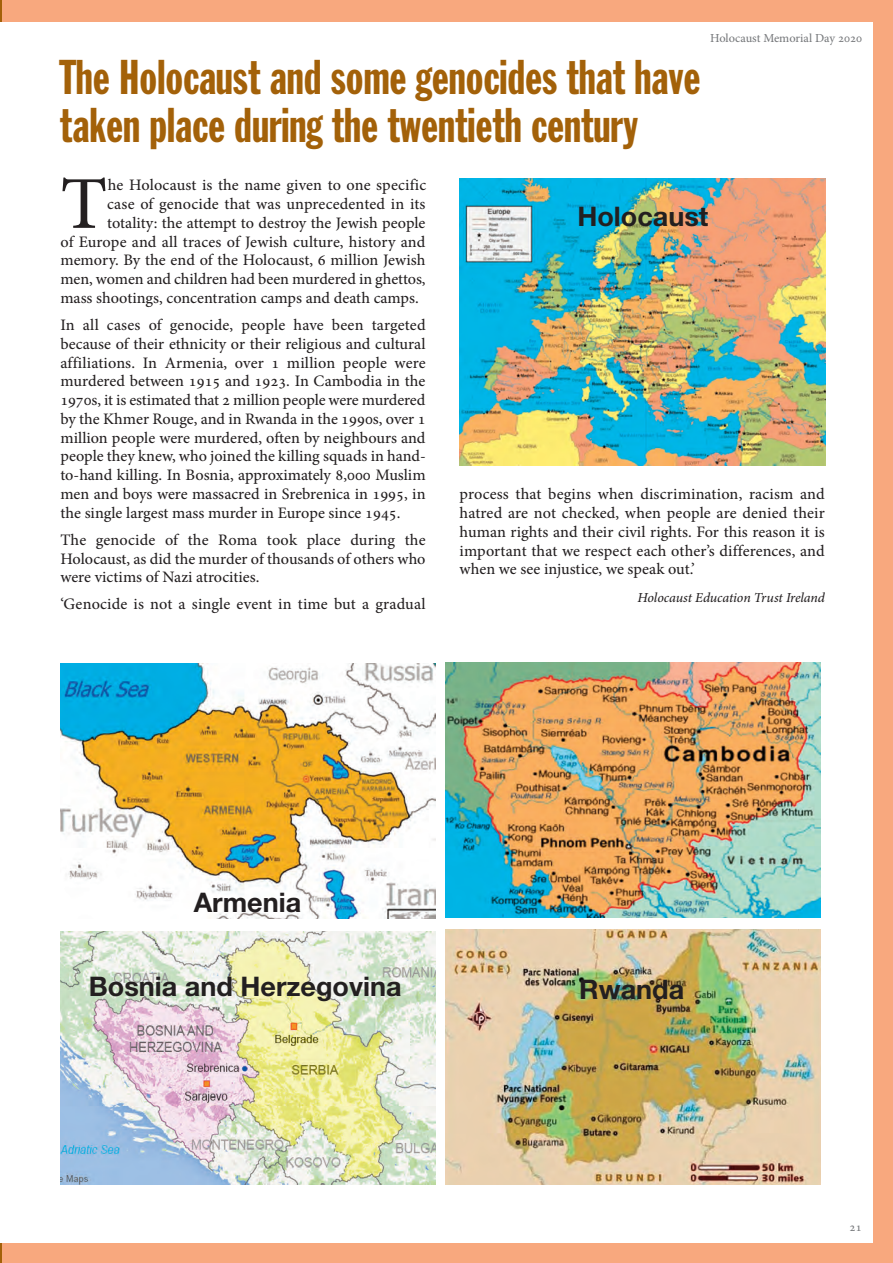
<style>
.page{position:relative;width:893px;height:1263px;background:#fff}
.page>*{position:absolute;margin:0;border:0;box-sizing:border-box;transform-origin:0 0}
.t1{font:73.35px "Adobe Hebrew";color:#231f20}
.t2{font:48px/48px "Franklin Gothic Extra Cond";color:#a36109}
.t3{font:700 27px "Helvetica Neue";color:#231f20}
.t4{font:15.75px/18.8px "Adobe Hebrew";color:#231f20;text-align:justify}
.t5{font:italic 13.5px "Adobe Hebrew";letter-spacing:-.01em;color:#231f20}
.t6{font:12px "Adobe Hebrew";color:#76787b}
</style>
<div class="page">
<div style="left:0;top:0;width:892px;height:1263px;background:#f8a87e"></div>
<hr style="left:0;top:0;width:2px;height:1263px;background:#a36109">
<div style="left:0;top:22px;width:872px;height:1220px;background:#fff"></div>
<img style="left:61px;top:931px;width:374px;height:254px">
<img style="left:445px;top:930px;width:375px;height:255px">
<img style="left:61px;top:663px;width:374px;height:255px">
<img style="left:445px;top:663px;width:375px;height:255px">
<img style="left:460px;top:179px;width:365px;height:287px">
<p class="t6" style="left:710px;top:34px;width:153px">Holocaust Memorial Day 2020</p>
<h2 class="t2" style="left:60px;top:56px;width:642px">The Holocaust and some genocides that have taken place during the twentieth century</h2>
<h1 class="t1" style="left:60px;top:176px;width:48px">T</h1>
<p class="t4" style="left:108px;top:177px;width:320px">he Holocaust is the name given to one specific</p>
<p class="t4" style="left:107px;top:196px;width:320px">case of genocide that was unprecedented in its</p>
<p class="t4" style="left:107px;top:215px;width:320px">totality: the attempt to destroy the Jewish people</p>
<p class="t4" style="left:60px;top:234px;width:366px">of Europe and all traces of Jewish culture, history and</p>
<p class="t4" style="left:60px;top:252px;width:366px">memory. By the end of the Holocaust, 6 million Jewish</p>
<p class="t4" style="left:60px;top:271px;width:366px">men, women and children had been murdered in ghettos,</p>
<p class="t4" style="left:60px;top:290px;width:360px">mass shootings, concentration camps and death camps.</p>
<p class="t4" style="left:60px;top:317px;width:367px">In all cases of genocide, people have been targeted because of their ethnicity or their religious and cultural affiliations. In Armenia, over 1 million people were murdered between 1915 and 1923. In Cambodia in the 1970s, it is estimated that 2 million people were murdered by the Khmer Rouge, and in Rwanda in the 1990s, over 1 million people were murdered, often by neighbours and people they knew, who joined the killing squads in hand&shy;to-hand killing. In Bosnia, approximately 8,000 Muslim men and boys were massacred in Srebrenica in 1995, in the single largest mass murder in Europe since 1945.</p>
<p class="t4" style="left:60px;top:532px;width:366px">The genocide of the Roma took place during the Holocaust, as did the murder of thousands of others who were victims of Nazi atrocities.</p>
<p class="t4" style="left:60px;top:596px;width:366px">‘Genocide is not a single event in time but a gradual</p>
<h3 class="t3" style="left:577px;top:196px;width:132px">Holocaust</h3>
<p class="t4" style="left:459px;top:486px;width:366px">process that begins when discrimination, racism and hatred are not checked, when people are denied their human rights and their civil rights. For this reason it is important that we respect each other’s differences, and when we see injustice, we speak out.’</p>
<p class="t5" style="left:637px;top:592px;width:189px">Holocaust Education Trust Ireland</p>
<h3 class="t3" style="left:194px;top:881px;width:109px">Armenia</h3>
<h3 class="t3" style="left:89px;top:965px;width:314px">Bosnia and Herzegovina</h3>
<h3 class="t3" style="left:579px;top:968px;width:106px">Rwanda</h3>
<p class="t6" style="left:849px;top:1222px;width:14px">21</p>
</div>
